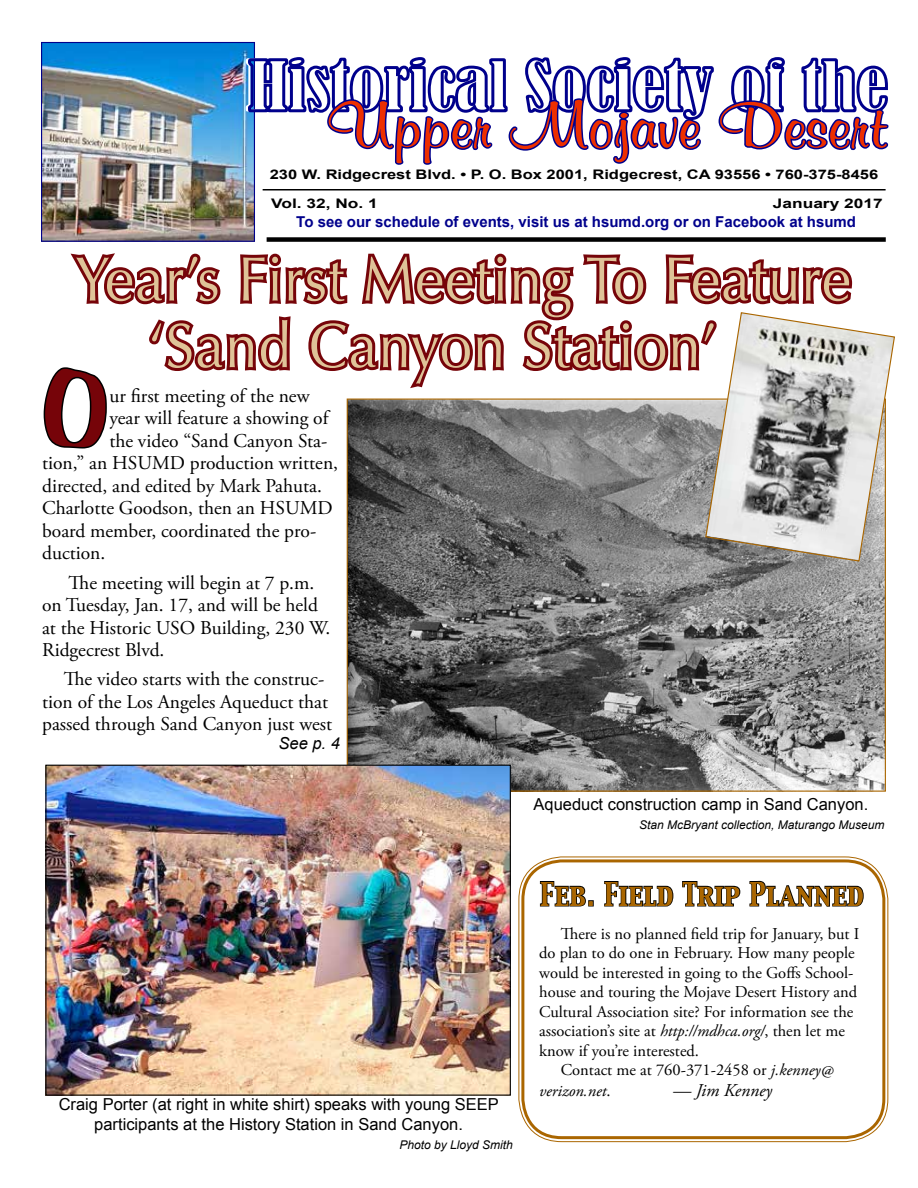
<style>
.page{position:relative;width:918px;height:1188px;background:#fff}
.page>*{position:absolute;margin:0;border:0;box-sizing:border-box;transform-origin:0 0}
.t1{font:112.2px "Arab Bru D";color:#760409}
.t2{font:68.25px "Murray Hil D";color:#ed2f00;scale:1.15 1}
.t3{font:62.7px/66.6px "Optima";letter-spacing:.02em;color:#dfc398;scale:.92 1}
.t4{font:28.8px "Capitals";letter-spacing:.02em;color:#a60;scale:.85 1}
.t5{font:19.5px/22.5px "Adobe Garamond Pro";color:#000}
.t6{font:italic 18px "Adobe Garamond Pro";color:#000}
.t7{font:16.5px "Adobe Garamond Pro";color:#000}
.t8{font:16.5px/19.5px "Arial";color:#000;text-align:center}
.t9{font:italic 16.5px "Adobe Garamond Pro";color:#000}
.t10{font:italic 16.5px "Arial";color:#000}
.t11{font:700 15px "Arial";color:#00008c}
.t12{font:700 13.2px "Arial";color:#000;scale:1.25 1}
.t13{font:700 13.2px "Arial";color:#000;scale:1.31 1}
.t14{font:italic 12px "Arial";color:#000}
.s1{font-style:italic}
.s2{font-style:normal}
</style>
<div class="page">
<div style="left:521px;top:859px;width:364px;height:280px;border:3px solid #a60;border-radius:39px"></div>
<svg style="left:42px;top:41px;width:847px;height:409px"></svg>
<img style="left:349px;top:401px;width:535px;height:389px">
<img style="left:47px;top:767px;width:462px;height:327px">
<div style="left:45px;top:765px;width:466px;height:331px;border:1px solid #000"></div>
<svg style="left:705px;top:311px;width:190px;height:251px"></svg>
<svg style="left:539px;top:881px;width:47px;height:26px"></svg>
<div style="left:588px;top:900px;width:6px;height:7px;border:2px solid #000"></div>
<svg style="left:604px;top:881px;width:70px;height:26px"></svg>
<svg style="left:682px;top:881px;width:59px;height:26px"></svg>
<svg style="left:749px;top:880px;width:115px;height:27px"></svg>
<h2 class="t2" style="left:328px;top:87px;width:487px">Upper Mojave Desert</h2>
<p class="t12" style="left:270px;top:165px;width:488px">230 W. Ridgecrest Blvd. • P. O. Box 2001, Ridgecrest, CA 93556 • 760-375-8456</p>
<p class="t13" style="left:271px;top:195px;width:83px">Vol. 32, No. 1</p>
<p class="t13" style="left:773px;top:195px;width:85px">January 2017</p>
<p class="t11" style="left:296px;top:211px;width:561px">To see our schedule of events, visit us at hsumd.org or on Facebook at hsumd</p>
<h3 class="t3" style="left:148px;top:247px;width:765px;text-indent:-73px">Year’s First Meeting To Feature ‘Sand Canyon Station’</h3>
<h1 class="t1" style="left:42px;top:345px;width:68px">O</h1>
<p class="t5" style="left:109px;top:385px;width:202px">ur first meeting of the new</p>
<p class="t5" style="left:109px;top:408px;width:221px">year will feature a showing of</p>
<p class="t5" style="left:109px;top:430px;width:220px">the video “Sand Canyon Sta-</p>
<p class="t5" style="left:42px;top:453px;width:298px">tion,” an HSUMD production written,</p>
<p class="t5" style="left:42px;top:475px;width:281px">directed, and edited by Mark Pahuta.</p>
<p class="t5" style="left:42px;top:498px;width:292px">Charlotte Goodson, then an HSUMD</p>
<p class="t5" style="left:42px;top:520px;width:276px">board member, coordinated the pro-</p>
<p class="t5" style="left:42px;top:543px;width:65px">duction.</p>
<p class="t5" style="left:42px;top:572px;width:290px;text-indent:26px">The meeting will begin at 7 p.m. on Tuesday, Jan. 17, and will be held at the Historic USO Building, 230 W.<br>Ridgecrest Blvd.</p>
<p class="t5" style="left:42px;top:669px;width:292px;text-indent:22px">The video starts with the construc&shy;tion of the Los Angeles Aqueduct that passed through Sand Canyon just west</p>
<p class="t10" style="left:278px;top:732px;width:63px">See p. 4</p>
<p class="t8" style="left:534px;top:794px;width:336px">Aqueduct construction camp in Sand Canyon.</p>
<p class="t14" style="left:639px;top:817px;width:247px">Stan McBryant collection, Maturango Museum</p>
<p class="t8" style="left:59px;top:1095px;width:442px">Craig Porter (at right in white shirt) speaks with young SEEP participants at the History Station in Sand Canyon.</p>
<p class="t14" style="left:400px;top:1137px;width:115px">Photo by Lloyd Smith</p>
<h3 class="t4" style="left:540px;top:870px;width:383px">Feb. Field Trip Planned</h3>
<p class="t7" style="left:561px;top:923px;width:300px">There is no planned field trip for January, but I</p>
<p class="t7" style="left:539px;top:943px;width:317px">do plan to do one in February. How many people</p>
<p class="t7" style="left:539px;top:962px;width:316px">would be interested in going to the Goffs School-</p>
<p class="t7" style="left:539px;top:982px;width:320px">house and touring the Mojave Desert History and</p>
<p class="t7" style="left:539px;top:1001px;width:316px">Cultural Association site? For information see the</p>
<p class="t7" style="left:539px;top:1021px;width:307px">association’s site at <span class="s1">http://mdhca.org/</span>, then let me</p>
<p class="t7" style="left:539px;top:1040px;width:161px">know if you’re interested.</p>
<p class="t7" style="left:561px;top:1060px;width:274px">Contact me at 760-371-2458 or <span class="s1">j.kenney@</span></p>
<p class="t9" style="left:539px;top:1081px;width:73px">verizon.net<span class="s2">.</span></p>
<p class="t6" style="left:673px;top:1080px;width:100px">— Jim Kenney</p>
</div>
